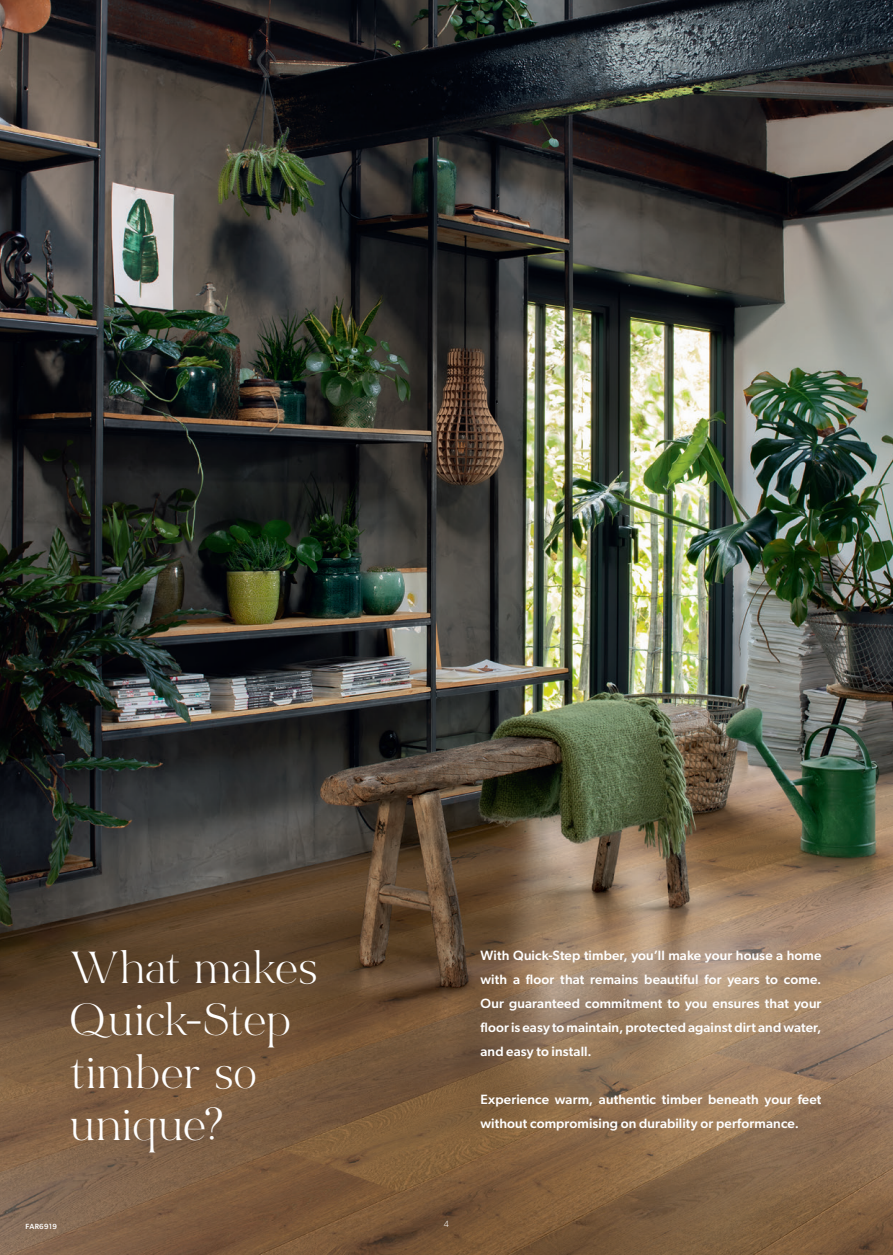
<style>
.page{position:relative;width:893px;height:1255px;background:#fff}
.page>*{position:absolute;margin:0;border:0;box-sizing:border-box;transform-origin:0 0}
.Titel_BV_30_35_wit{font:45px/52.5px "Bon Vivant Serif";letter-spacing:.02em;color:#fff}
.Basistekst_medium_wit{font:500 13.5px/24px "Gibson";letter-spacing:.01em;color:#fff;text-align:justify}
.t1{font:300 9px "Gibson";color:#fff}
.SKU{font:500 7.5px "Gibson";letter-spacing:.03em;color:#fff}
</style>
<div class="page">
<img style="left:0;top:0;width:893px;height:1254px">
<p class="Titel_BV_30_35_wit" style="left:70px;top:941px;width:248px">What makes<br>Quick-Step timber so unique?</p>
<p class="Basistekst_medium_wit" style="left:480px;top:942px;width:343px">With Quick-Step timber, you’ll make your house a home with a floor that remains beautiful for years to come.<br>Our guaranteed commitment to you ensures that your floor is easy to maintain, protected against dirt and water, and easy to install.</p>
<p class="Basistekst_medium_wit" style="left:480px;top:1086px;width:342px">Experience warm, authentic timber beneath your feet without compromising on durability or performance.</p>
<p class="SKU" style="left:26px;top:1222px;width:33px">FAR6919</p>
<p class="t1" style="left:444px;top:1217px;width:7px">4</p>
</div>
